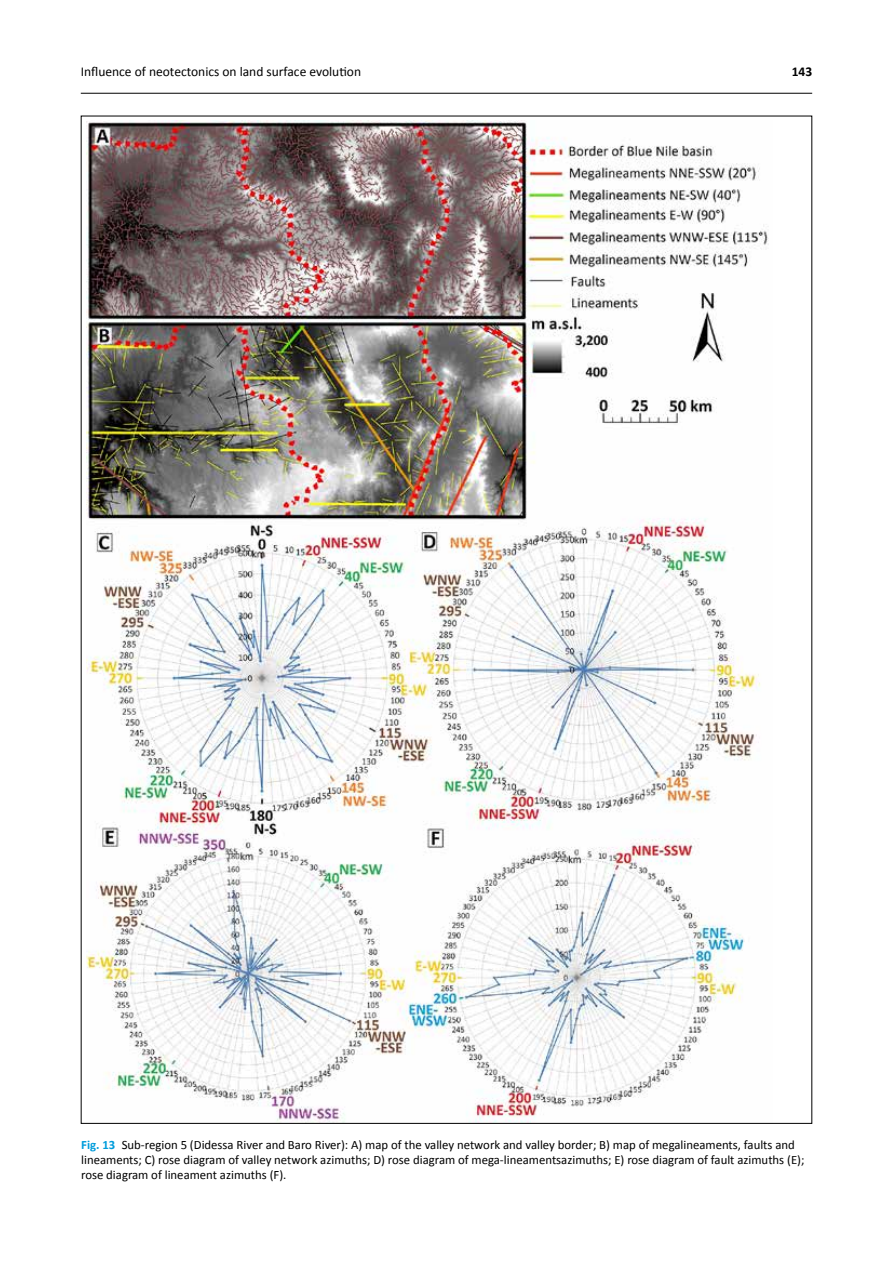
<style>
.page{position:relative;width:893px;height:1263px;background:#fff}
.page>*{position:absolute;margin:0;border:0;box-sizing:border-box;transform-origin:0 0}
.t1{font:13.5px "Calibri";color:#000}
.t2{font:700 13.5px "Calibri";color:#000}
.t3{font:12.75px/15px "Calibri";color:#000}
.s1{font-weight:700;color:#009cdb}
</style>
<div class="page">
<hr style="left:81px;top:93px;width:731px;height:1px;background:#000">
<img style="left:86px;top:121px;width:683px;height:1001px">
<p class="t1" style="left:81px;top:63px;width:282px">Influence of neotectonics on land surface evolution</p>
<p class="t2" style="left:792px;top:63px;width:22px">143</p>
<p class="t3" style="left:81px;top:1138px;width:725px"><span class="s1">Fig. 13</span> Sub-region 5 (Didessa River and Baro River): A) map of the valley network and valley border; B) map of megalineaments, faults and lineaments; C) rose diagram of valley network azimuths; D) rose diagram of mega-lineamentsazimuths; E) rose diagram of fault azimuths (E); rose diagram of lineament azimuths (F).</p>
</div>
